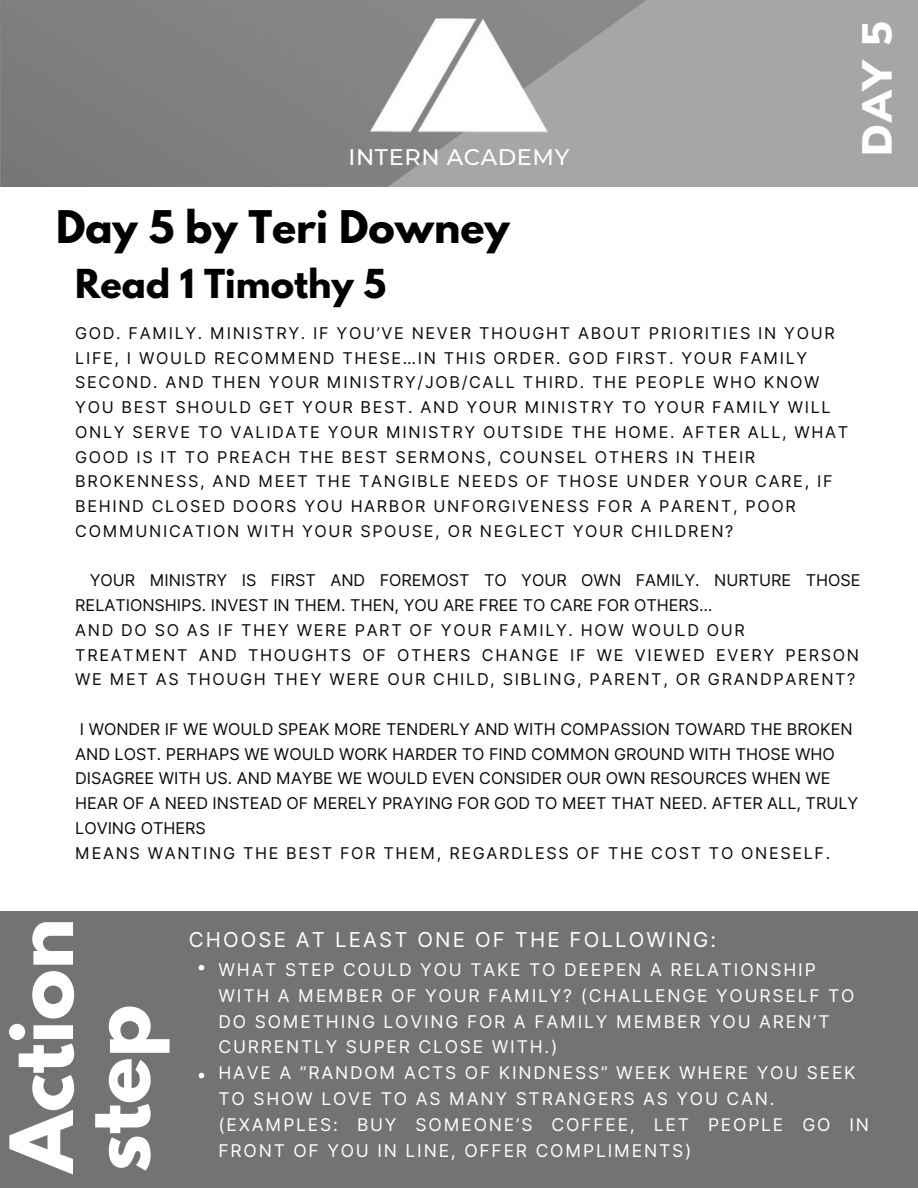
<style>
.page{position:relative;width:918px;height:1188px;background:#fff}
.page>*{position:absolute;margin:0;border:0;box-sizing:border-box;transform-origin:0 0}
.t1{font:700 77.1px/76.5px "League Spartan";color:#fff}
.t2{font:900 41.1px "Muli";color:#fff}
.t3{font:700 39.9px "League Spartan";color:#000}
.t4{font:700 35.4px "League Spartan";color:#000}
.t5{font:500 22.5px "Montserrat";letter-spacing:.025em;color:#fff}
.t6{font:20.55px "Inter";letter-spacing:.105em;color:#fff}
.t7{font:17.55px/25.8px "Inter";letter-spacing:.105em;color:#fff}
.t8{font:16.2px/24.8px "Inter";letter-spacing:.1em;color:#06090f}
.t9{font:16.2px/24.8px "Inter";color:#06090f}
</style>
<div class="page">
<svg style="left:0;top:0;width:917px;height:186px;background:#929292"></svg>
<div style="left:899px;top:61px;width:19px;height:36px;background:#a6a6a6"></div>
<img style="left:297px;top:0;width:323px;height:187px">
<div style="left:0;top:911px;width:918px;height:277px;background:#737373"></div>
<svg style="left:199px;top:965px;width:5px;height:5px"></svg>
<svg style="left:199px;top:1073px;width:5px;height:5px"></svg>
<p class="t5" style="left:349px;top:144px;width:222px">INTERN ACADEMY</p>
<p class="t3" style="left:56px;top:207px;width:455px">Day 5 by Teri Downey</p>
<p class="t4" style="left:75px;top:266px;width:312px">Read 1 Timothy 5</p>
<p class="t2" style="left:851px;top:156px;width:136px;rotate:-90deg">DAY 5</p>
<p class="t8" style="left:75px;top:321px;width:761px">GOD. FAMILY. MINISTRY. IF YOU’VE NEVER THOUGHT ABOUT PRIORITIES IN YOUR<br>LIFE, I WOULD RECOMMEND THESE…IN THIS ORDER. GOD FIRST. YOUR FAMILY<br>SECOND. AND THEN YOUR MINISTRY/JOB/CALL THIRD. THE PEOPLE WHO KNOW</p>
<p class="t8" style="left:75px;top:395px;width:774px">YOU BEST SHOULD GET YOUR BEST. AND YOUR MINISTRY TO YOUR FAMILY WILL ONLY SERVE TO VALIDATE YOUR MINISTRY OUTSIDE THE HOME. AFTER ALL, WHAT GOOD IS IT TO PREACH THE BEST SERMONS, COUNSEL OTHERS IN THEIR BROKENNESS, AND MEET THE TANGIBLE NEEDS OF THOSE UNDER YOUR CARE, IF BEHIND CLOSED DOORS YOU HARBOR UNFORGIVENESS FOR A PARENT, POOR COMMUNICATION WITH YOUR SPOUSE, OR NEGLECT YOUR CHILDREN?</p>
<p class="t9" style="left:75px;top:568px;width:787px;text-indent:15px">YOUR MINISTRY IS FIRST AND FOREMOST TO YOUR OWN FAMILY. NURTURE THOSE<br>RELATIONSHIPS. INVEST IN THEM. THEN, YOU ARE FREE TO CARE FOR OTHERS…</p>
<p class="t8" style="left:75px;top:618px;width:671px">AND DO SO AS IF THEY WERE PART OF YOUR FAMILY. HOW WOULD OUR</p>
<p class="t8" style="left:75px;top:642px;width:785px">TREATMENT AND THOUGHTS OF OTHERS CHANGE IF WE VIEWED EVERY PERSON<br>WE MET AS THOUGH THEY WERE OUR CHILD, SIBLING, PARENT, OR GRANDPARENT?</p>
<p class="t9" style="left:75px;top:717px;width:784px">I WONDER IF WE WOULD SPEAK MORE TENDERLY AND WITH COMPASSION TOWARD THE BROKEN AND LOST. PERHAPS WE WOULD WORK HARDER TO FIND COMMON GROUND WITH THOSE WHO DISAGREE WITH US. AND MAYBE WE WOULD EVEN CONSIDER OUR OWN RESOURCES WHEN WE HEAR OF A NEED INSTEAD OF MERELY PRAYING FOR GOD TO MEET THAT NEED. AFTER ALL, TRULY LOVING OTHERS</p>
<p class="t8" style="left:75px;top:840px;width:756px">MEANS WANTING THE BEST FOR THEM, REGARDLESS OF THE COST TO ONESELF.</p>
<p class="t1" style="left:14px;top:1172px;width:256px;rotate:-90deg">Action step</p>
<h5 class="t6" style="left:189px;top:928px;width:529px">CHOOSE AT LEAST ONE OF THE FOLLOWING:</h5>
<p class="t7" style="left:219px;top:956px;width:599px">WHAT STEP COULD YOU TAKE TO DEEPEN A RELATIONSHIP</p>
<p class="t7" style="left:219px;top:982px;width:638px">WITH A MEMBER OF YOUR FAMILY? (CHALLENGE YOURSELF TO<br>DO SOMETHING LOVING FOR A FAMILY MEMBER YOU AREN’T<br>CURRENTLY SUPER CLOSE WITH.)</p>
<h2 class="t7" style="left:219px;top:1060px;width:639px">HAVE A “RANDOM ACTS OF KINDNESS” WEEK WHERE YOU SEEK<br>TO SHOW LOVE TO AS MANY STRANGERS AS YOU CAN.</h2>
<p class="t7" style="left:219px;top:1112px;width:652px">(EXAMPLES: BUY SOMEONE’S COFFEE, LET PEOPLE GO IN<br>FRONT OF YOU IN LINE, OFFER COMPLIMENTS)</p>
</div>
